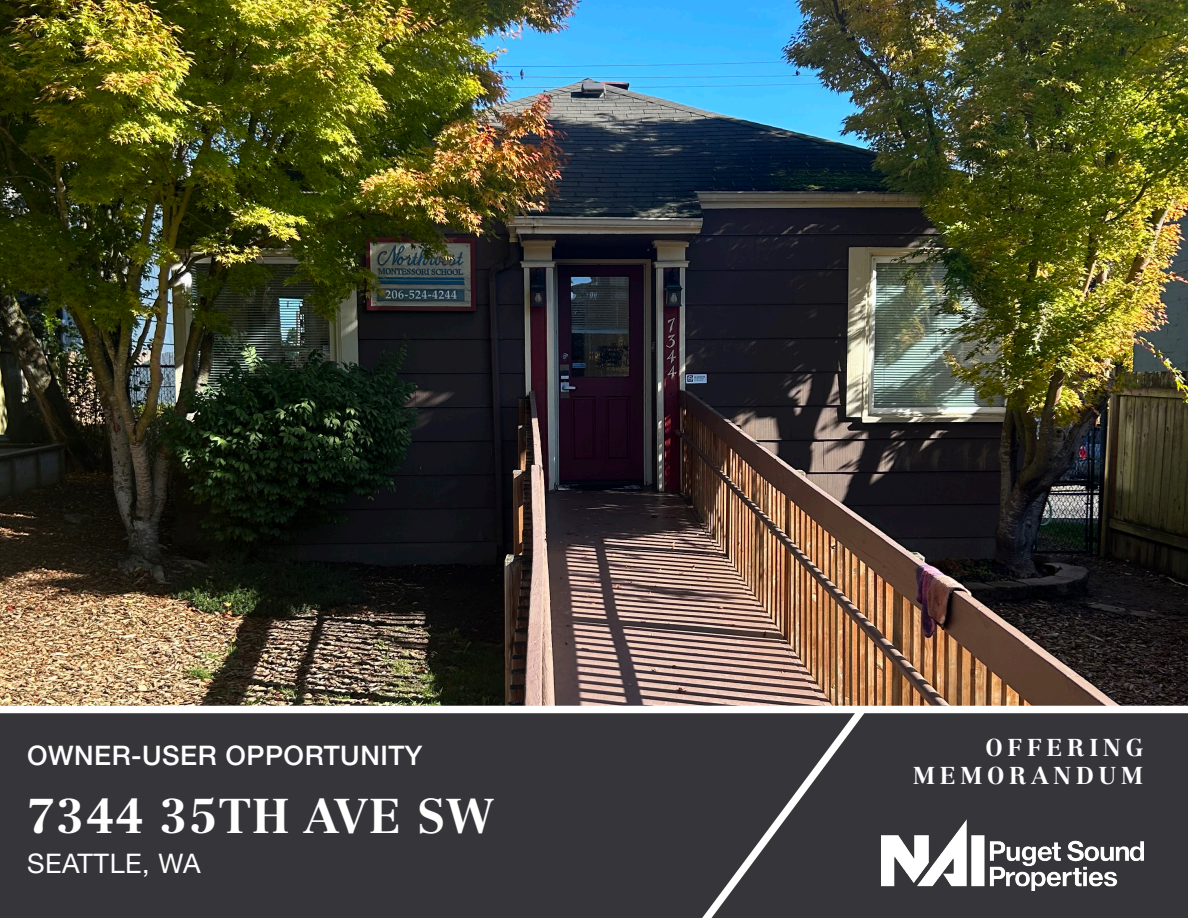
<style>
.page{position:relative;width:1188px;height:918px;background:#fff}
.page>*{position:absolute;margin:0;border:0;box-sizing:border-box;transform-origin:0 0}
.t1{font:700 48px "Centennial LT Std";letter-spacing:.02em;color:#fff}
.t2{font:500 27px "Helvetica Neue LT Std";letter-spacing:.02em;color:#fff}
.t3{font:27px "Helvetica Neue LT Std";letter-spacing:.02em;color:#fff}
.t4{font:700 24px "Centennial LT Std";letter-spacing:.2em;color:#fff}
</style>
<div class="page">
<img style="left:0;top:0;width:1188px;height:706px">
<div style="left:0;top:713px;width:1188px;height:205px;background:#363539"></div>
<img style="left:882px;top:820px;width:261px;height:71px">
<svg style="left:692px;top:700px;width:180px;height:218px;background:#49474b"></svg>
<p class="t2" style="left:27px;top:739px;width:397px">OWNER-USER OPPORTUNITY</p>
<p class="t1" style="left:27px;top:787px;width:468px">7344 35TH AVE SW</p>
<p class="t3" style="left:27px;top:847px;width:175px">SEATTLE, WA</p>
<p class="t4" style="left:985px;top:733px;width:159px">OFFERING</p>
<p class="t4" style="left:913px;top:761px;width:231px">MEMORANDUM</p>
</div>
